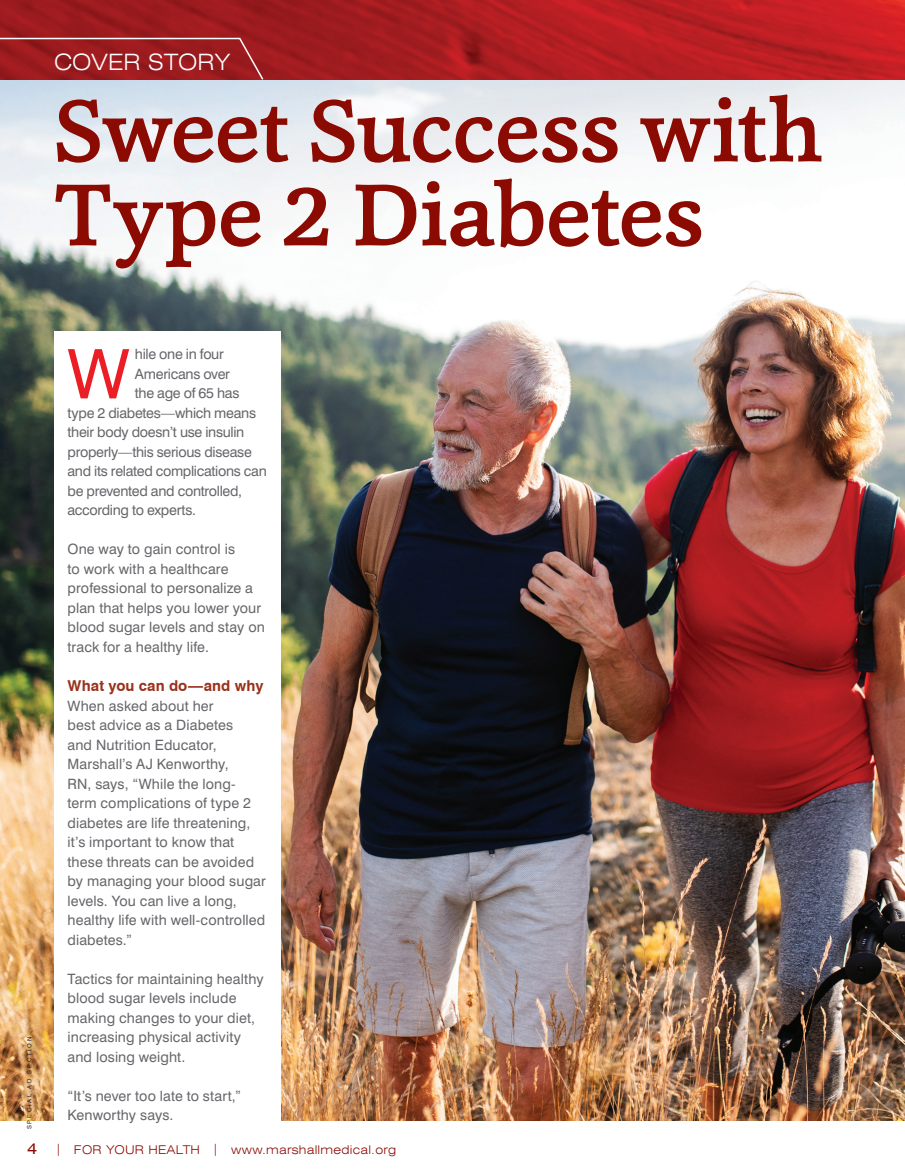
<style>
.page{position:relative;width:905px;height:1175px;background:#fff}
.page>*{position:absolute;margin:0;border:0;box-sizing:border-box;transform-origin:0 0}
.t1{font:500 90px/84px "Cassia";letter-spacing:-.01em;color:#8b0a02}
.t2{font:68.55px "Swiss 721 BT";color:#eb1d25}
.t3{font:300 expanded 22.5px "Swiss 721 BT";color:#fff}
.t4{font:700 15px "Swiss 721 BT";letter-spacing:.005em;color:#9a321b}
.t5{font:14.25px/19.5px "Swiss 721 BT";letter-spacing:.005em;color:#67666b}
.t6{font:14.25px "Swiss 721 BT";letter-spacing:-.02em;color:#67666b}
.t7{font:14.25px "Swiss 721 BT";letter-spacing:-.025em;color:#67666b}
.t8{font:300 expanded 12px "Swiss 721 BT";letter-spacing:.02em;color:#8b0a02}
.t9{font:6px "Swiss 721 BT";letter-spacing:.3em;color:#231f20}
.s1{font-weight:400;font-size:15px}
</style>
<div class="page">
<img style="left:0;top:80px;width:904px;height:1041px">
<svg style="left:0;top:0;width:904px;height:80px;background:#ae1d21"></svg>
<svg style="left:0;top:37px;width:265px;height:44px;background:#9f272a"></svg>
<div style="left:54px;top:331px;width:226px;height:802px;background:#fff"></div>
<h3 class="t3" style="left:54px;top:49px;width:178px">COVER STORY</h3>
<h1 class="t1" style="left:54px;top:88px;width:770px">Sweet Success with<br>Type 2 Diabetes</h1>
<p class="t9" style="left:26px;top:1129px;width:94px;rotate:-90deg">SPECIAL AD SECTION</p>
<h2 class="t2" style="left:68px;top:332px;width:63px">W</h2>
<p class="t7" style="left:135px;top:346px;width:90px">hile one in four</p>
<p class="t6" style="left:135px;top:365px;width:96px">Americans over</p>
<p class="t6" style="left:135px;top:385px;width:106px">the age of 65 has</p>
<p class="t6" style="left:67px;top:404px;width:190px">type 2 diabetes—which means</p>
<p class="t6" style="left:67px;top:424px;width:178px">their body doesn’t use insulin</p>
<p class="t6" style="left:67px;top:443px;width:186px">properly—this serious disease</p>
<p class="t6" style="left:67px;top:462px;width:201px">and its related complications can</p>
<p class="t6" style="left:67px;top:482px;width:176px">be prevented and controlled,</p>
<p class="t6" style="left:67px;top:501px;width:130px">according to experts.</p>
<p class="t5" style="left:67px;top:539px;width:199px">One way to gain control is<br>to work with a healthcare professional to personalize a plan that helps you lower your blood sugar levels and stay on track for a healthy life.</p>
<p class="t4" style="left:68px;top:676px;width:197px">What you can do—and why</p>
<p class="t5" style="left:68px;top:695px;width:200px">When asked about her<br>best advice as a Diabetes<br>and Nutrition Educator,<br>Marshall’s AJ Kenworthy,<br>RN, says, “While the long&shy;term complications of type 2 diabetes are life threatening, it’s important to know that these threats can be avoided by managing your blood sugar levels. You can live a long, healthy life with well-controlled diabetes.”</p>
<p class="t5" style="left:68px;top:968px;width:198px">Tactics for maintaining healthy blood sugar levels include making changes to your diet, increasing physical activity and losing weight.</p>
<p class="t5" style="left:68px;top:1085px;width:175px">“It’s never too late to start,”<br>Kenworthy says.</p>
<p class="t8" style="left:27px;top:1142px;width:371px"><span class="s1">4</span> | FOR YOUR HEALTH | www.marshallmedical.org</p>
</div>
